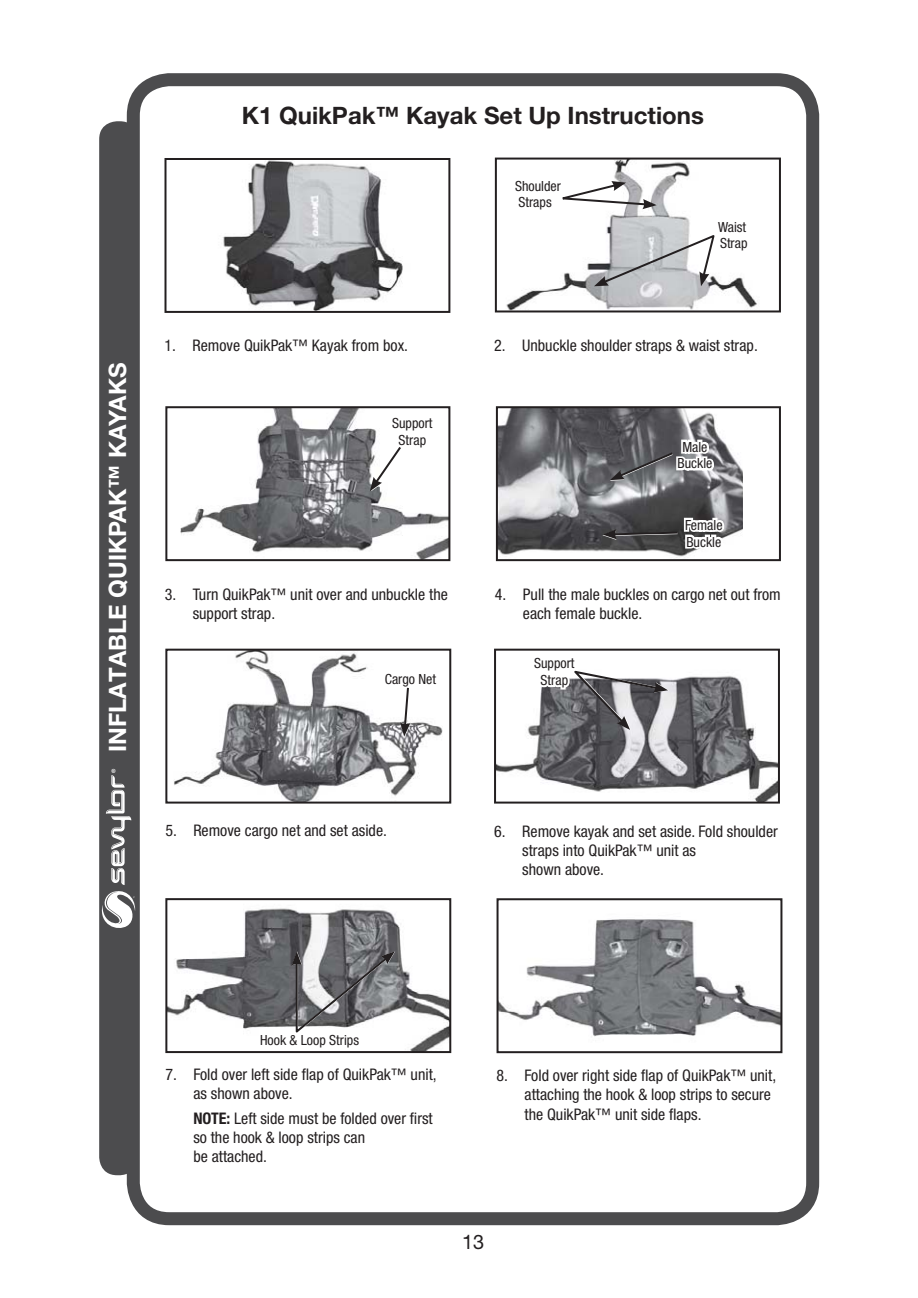
<style>
.page{position:relative;width:918px;height:1298px;background:#fff}
.page>*{position:absolute;margin:0;border:0;box-sizing:border-box;transform-origin:0 0}
.t1{font:700 24px "Helvetica Neue LT Std";color:#231f20}
.t2{font:700 24px "Helvetica Neue LT Std";color:#fff}
.t3{font:20px "Helvetica Neue LT Std";color:#231f20}
.t4{font:condensed 16px/19.2px "Helvetica Neue LT Std";color:#231f20}
.t5{font:condensed 14px/16.8px "Helvetica Neue LT Std";color:#231f20}
.t6{font:700 5.4px "Helvetica Neue LT Std";color:#fff}
.s1{font-weight:700}
</style>
<div class="page">
<div style="left:99px;top:121px;width:39px;height:1054px;background:#4c4c4e;border-radius:18px"></div>
<div style="left:127px;top:73px;width:692px;height:1152px;border:13px solid #4c4c4e;border-radius:36px"></div>
<svg style="left:99px;top:775px;width:37px;height:157px"></svg>
<img style="left:506px;top:161px;width:251px;height:148px">
<div style="left:495px;top:158px;width:286px;height:154px;border:2px solid #231f20"></div>
<img style="left:180px;top:409px;width:267px;height:149px">
<div style="left:165px;top:406px;width:285px;height:155px;border:2px solid #231f20"></div>
<img style="left:499px;top:409px;width:244px;height:149px">
<div style="left:496px;top:406px;width:285px;height:155px;border:2px solid #231f20"></div>
<img style="left:497px;top:676px;width:280px;height:125px">
<div style="left:494px;top:649px;width:286px;height:155px;border:2px solid #231f20"></div>
<img style="left:223px;top:161px;width:180px;height:149px">
<div style="left:165px;top:158px;width:285px;height:155px;border:2px solid #231f20"></div>
<img style="left:174px;top:652px;width:269px;height:149px">
<div style="left:165px;top:649px;width:286px;height:155px;border:2px solid #231f20"></div>
<svg style="left:550px;top:181px;width:107px;height:28px"></svg>
<svg style="left:594px;top:233px;width:122px;height:53px"></svg>
<svg style="left:370px;top:445px;width:34px;height:46px"></svg>
<svg style="left:400px;top:686px;width:11px;height:51px"></svg>
<svg style="left:531px;top:648px;width:138px;height:82px"></svg>
<svg style="left:610px;top:411px;width:106px;height:71px;background:#7e7e82"></svg>
<svg style="left:602px;top:514px;width:124px;height:40px"></svg>
<img style="left:500px;top:919px;width:279px;height:118px">
<div style="left:497px;top:898px;width:285px;height:155px;border:2px solid #231f20"></div>
<img style="left:168px;top:908px;width:280px;height:142px">
<div style="left:165px;top:898px;width:286px;height:155px;border:2px solid #231f20"></div>
<svg style="left:257px;top:1031px;width:14px;height:18px"></svg>
<div style="left:266px;top:1036px;width:9px;height:12px;border:4px solid #fff;border-radius:50%"></div>
<div style="left:267px;top:1037px;width:7px;height:10px;border:4px solid #fff;border-radius:50%"></div>
<div style="left:272px;top:1036px;width:10px;height:12px;border:4px solid #fff;border-radius:50%"></div>
<div style="left:273px;top:1037px;width:7px;height:10px;border:4px solid #fff;border-radius:50%"></div>
<svg style="left:277px;top:951px;width:118px;height:103px"></svg>
<h1 class="t2" style="left:109px;top:752px;width:391px;rotate:-90deg">INFLATABLE QUIKPAK™ KAYAKS</h1>
<p class="t6" style="left:111px;top:773px;width:6px;rotate:-90deg">®</p>
<h1 class="t1" style="left:242px;top:107px;width:464px">K1 QuikPak™ Kayak Set Up Instructions</h1>
<p class="t4" style="left:165px;top:337px;width:245px">1. Remove QuikPak™ Kayak from box.</p>
<p class="t5" style="left:392px;top:416px;width:42px;text-align:center">Support<br>Strap</p>
<p class="t5" style="left:515px;top:178px;width:47px">Shoulder<br>Straps</p>
<p class="t5" style="left:718px;top:219px;width:31px">Waist<br>Strap</p>
<p class="t4" style="left:494px;top:337px;width:265px">2. Unbuckle shoulder straps &amp; waist strap.</p>
<p class="t5" style="left:677px;top:439px;width:36px;text-align:center">Male<br>Buckle</p>
<p class="t5" style="left:685px;top:518px;width:39px">Female<br>Buckle</p>
<p class="t4" style="left:193px;top:586px;width:257px;text-indent:-28px">3. Turn QuikPak™ unit over and unbuckle the support strap.</p>
<p class="t4" style="left:523px;top:586px;width:259px;text-indent:-28px">4. Pull the male buckles on cargo net out from each female buckle.</p>
<p class="t5" style="left:385px;top:672px;width:53px">Cargo Net</p>
<p class="t4" style="left:165px;top:822px;width:223px">5. Remove cargo net and set aside.</p>
<p class="t5" style="left:534px;top:656px;width:42px;text-align:center">Support<br>Strap</p>
<p class="t4" style="left:522px;top:823px;width:257px;text-indent:-28px">6. Remove kayak and set aside. Fold shoulder straps into QuikPak™ unit as<br>shown above.</p>
<p class="t5" style="left:260px;top:1033px;width:100px">Hook &amp; Loop Strips</p>
<p class="t4" style="left:193px;top:1066px;width:245px;text-indent:-28px">7. Fold over left side flap of QuikPak™ unit, as shown above.</p>
<p class="t4" style="left:193px;top:1110px;width:241px"><span class="s1">NOTE:</span> Left side must be folded over first so the hook &amp; loop strips can<br>be attached.</p>
<p class="t4" style="left:525px;top:1067px;width:253px;text-indent:-28px">8. Fold over right side flap of QuikPak™ unit, attaching the hook &amp; loop strips to secure the QuikPak™ unit side flaps.</p>
<p class="t3" style="left:462px;top:1235px;width:24px">13</p>
</div>
